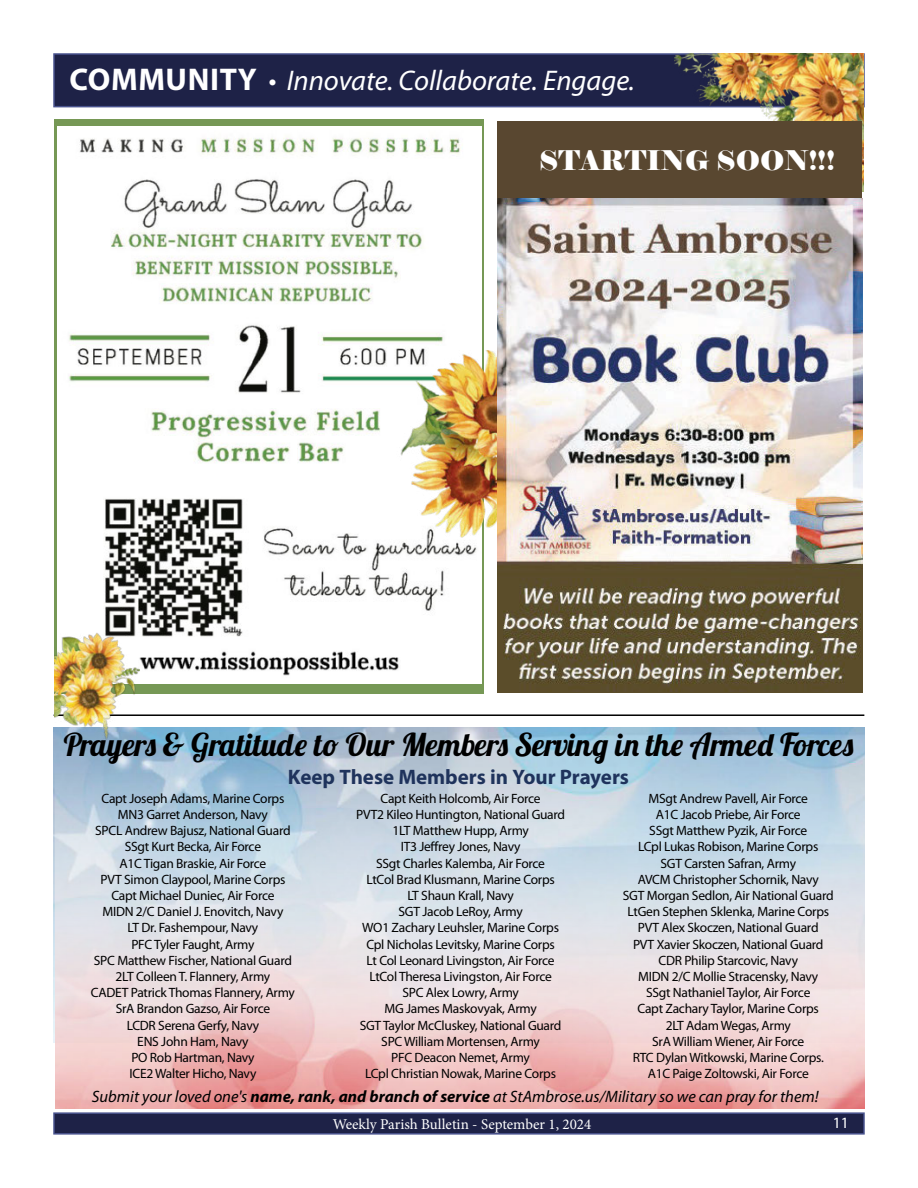
<style>
.page{position:relative;width:918px;height:1188px;background:#fff}
.page>*{position:absolute;margin:0;border:0;box-sizing:border-box;transform-origin:0 0}
.t1{font:31.5px "Lobster 1.4";color:#000}
.t2{font:italic 28.5px "Myriad Pro";color:#fff}
.t3{font:27px "Elephant";color:#fff}
.t4{font:700 21px "Myriad Pro";letter-spacing:-.005em;color:#1f335c}
.t5{font:italic 16.5px "Myriad Pro";color:#000}
.t6{font:15.75px "Myriad Pro";color:#fff}
.t7{font:15px "Minion Pro";color:#fff}
.t8{font:13.5px/16.2px "Myriad Pro";letter-spacing:-.02em;color:#000;text-align:center}
.s1{font-weight:700;font-style:normal;font-size:31.5px}
.s2{font-weight:700}
</style>
<div class="page">
<div style="left:53px;top:1112px;width:812px;height:23px;background:#1e2247;border:2px solid #49538e"></div>
<div style="left:53px;top:53px;width:812px;height:54px;background:#1e2247;border:2px solid #49538e"></div>
<div style="left:54px;top:119px;width:430px;height:575px;background:#769855"></div>
<img style="left:57px;top:126px;width:424px;height:558px">
<hr style="left:54px;top:714px;width:810px;height:2px;background:#000">
<img style="left:54px;top:727px;width:810px;height:316px">
<img style="left:55px;top:763px;width:809px;height:346px">
<img style="left:674px;top:53px;width:190px;height:139px">
<div style="left:497px;top:121px;width:365px;height:84px;background:#594730"></div>
<img style="left:54px;top:621px;width:86px;height:120px">
<img style="left:370px;top:350px;width:127px;height:280px">
<img style="left:497px;top:198px;width:365px;height:494px">
<h2 class="t2" style="left:69px;top:63px;width:567px"><span class="s1">COMMUNITY</span> • Innovate. Collaborate. Engage.</h2>
<h3 class="t3" style="left:539px;top:143px;width:297px">STARTING SOON!!!</h3>
<h1 class="t1" style="left:64px;top:724px;width:791px">Prayers &amp; Gratitude to Our Members Serving in the Armed Forces</h1>
<h3 class="t4" style="left:288px;top:763px;width:343px">Keep These Members in Your Prayers</h3>
<p class="t8" style="left:91px;top:790px;width:206px">Capt Joseph Adams, Marine Corps<br>MN3 Garret Anderson, Navy<br>SPCL Andrew Bajusz, National Guard<br>SSgt Kurt Becka, Air Force<br>A1C Tigan Braskie, Air Force<br>PVT Simon Claypool, Marine Corps<br>Capt Michael Duniec, Air Force<br>MIDN 2/C Daniel J. Enovitch, Navy<br>LT Dr. Fashempour, Navy<br>PFC Tyler Faught, Army<br>SPC Matthew Fischer, National Guard<br>2LT Colleen T. Flannery, Army<br>CADET Patrick Thomas Flannery, Army<br>SrA Brandon Gazso, Air Force<br>LCDR Serena Gerfy, Navy<br>ENS John Ham, Navy<br>PO Rob Hartman, Navy<br>ICE2 Walter Hicho, Navy</p>
<p class="t8" style="left:356px;top:790px;width:211px">Capt Keith Holcomb, Air Force<br>PVT2 Kileo Huntington, National Guard<br>1LT Matthew Hupp, Army<br>IT3 Jeffrey Jones, Navy<br>SSgt Charles Kalemba, Air Force<br>LtCol Brad Klusmann, Marine Corps<br>LT Shaun Krall, Navy<br>SGT Jacob LeRoy, Army<br>WO1 Zachary Leuhsler, Marine Corps<br>Cpl Nicholas Levitsky, Marine Corps<br>Lt Col Leonard Livingston, Air Force<br>LtCol Theresa Livingston, Air Force<br>SPC Alex Lowry, Army<br>MG James Maskovyak, Army<br>SGT Taylor McCluskey, National Guard<br>SPC William Mortensen, Army<br>PFC Deacon Nemet, Army<br>LCpl Christian Nowak, Marine Corps</p>
<p class="t8" style="left:623px;top:790px;width:212px">MSgt Andrew Pavell, Air Force<br>A1C Jacob Priebe, Air Force<br>SSgt Matthew Pyzik, Air Force<br>LCpl Lukas Robison, Marine Corps<br>SGT Carsten Safran, Army<br>AVCM Christopher Schornik, Navy<br>SGT Morgan Sedlon, Air National Guard<br>LtGen Stephen Sklenka, Marine Corps<br>PVT Alex Skoczen, National Guard<br>PVT Xavier Skoczen, National Guard<br>CDR Philip Starcovic, Navy<br>MIDN 2/C Mollie Stracensky, Navy<br>SSgt Nathaniel Taylor, Air Force<br>Capt Zachary Taylor, Marine Corps<br>2LT Adam Wegas, Army<br>SrA William Wiener, Air Force<br>RTC Dylan Witkowski, Marine Corps.<br>A1C Paige Zoltowski, Air Force</p>
<p class="t5" style="left:92px;top:1087px;width:728px">Submit your loved one's <span class="s2">name, rank, and branch of service</span> at StAmbrose.us/Military so we can pray for them!</p>
<p class="t7" style="left:333px;top:1114px;width:260px">Weekly Parish Bulletin - September 1, 2024</p>
<p class="t6" style="left:833px;top:1113px;width:18px">11</p>
</div>
